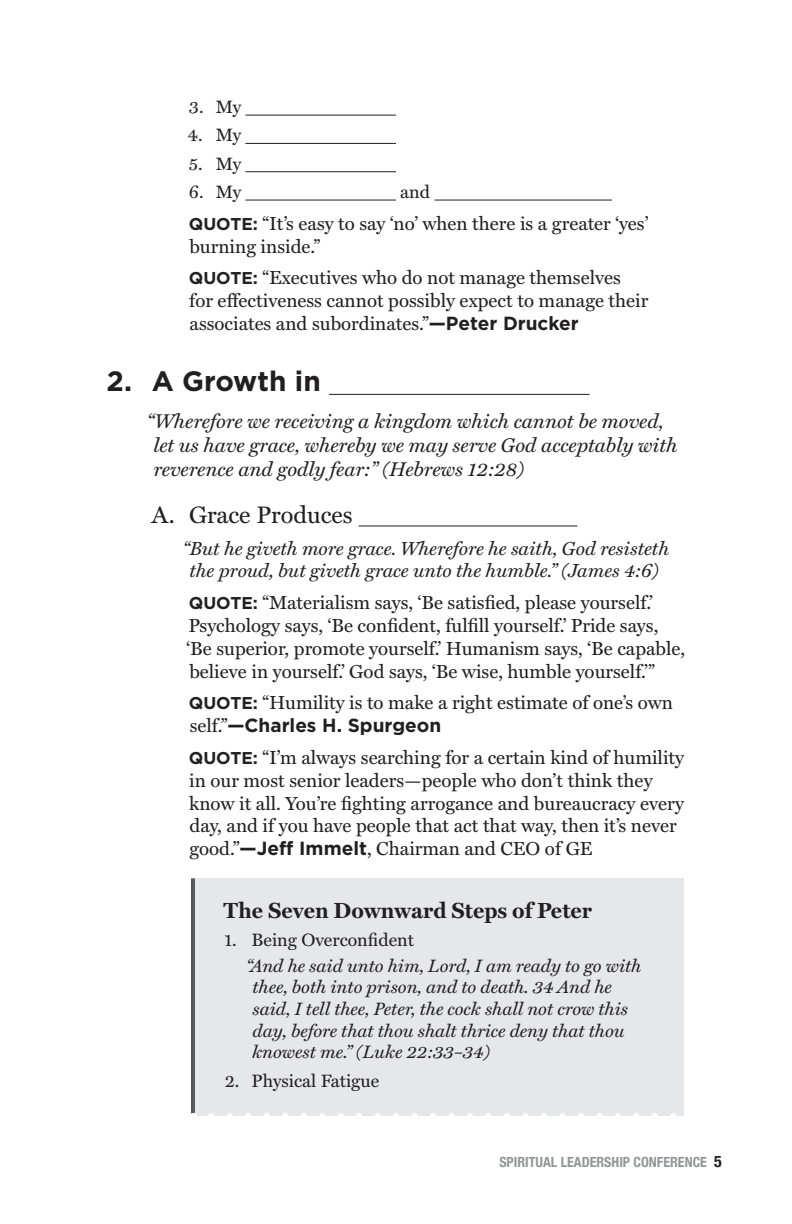
<style>
.page{position:relative;width:792px;height:1224px;background:#fff}
.page>*{position:absolute;margin:0;border:0;box-sizing:border-box;transform-origin:0 0}
.t1{font:700 28px "Gotham HTF";color:#231f20}
.t2{font:24px "Miller Text";color:#231f20}
.t3{font:700 22px "Miller Text";color:#231f20}
.t4{font:italic 20px/24px "Miller Text";color:#231f20}
.t5{font:19px/22.8px "Miller Text";color:#231f20}
.t6{font:italic 19px/22.8px "Miller Text";color:#231f20;text-align:center}
.t7{font:700 19px "Gotham HTF";color:#231f20}
.t8{font:italic 18px/21.6px "Miller Text";color:#231f20}
.t9{font:18px "Miller Text";color:#231f20}
.t10{font:700 condensed 14px "Helvetica Neue";color:#939598}
.s1{font-family:"Gotham HTF";font-weight:700;font-size:17.2px}
.s2{font-family:"Gotham HTF";font-weight:700}
.s3{font-family:"Miller Text";font-weight:400}
.s4{font-size:16px;color:#231f20}
</style>
<div class="page">
<div style="left:192px;top:878px;width:492px;height:238px;background:#e6e7e9"></div>
<hr style="left:191px;top:878px;width:4px;height:238px;background:#57585a">
<hr style="left:245px;top:115px;width:151px;height:1px;background:#231f20">
<hr style="left:245px;top:143px;width:151px;height:1px;background:#231f20">
<hr style="left:245px;top:171px;width:151px;height:1px;background:#231f20">
<hr style="left:245px;top:200px;width:151px;height:1px;background:#231f20">
<hr style="left:434px;top:200px;width:178px;height:1px;background:#231f20">
<hr style="left:329px;top:394px;width:261px;height:1px;background:#231f20">
<hr style="left:359px;top:526px;width:218px;height:1px;background:#231f20">
<svg style="left:211px;top:1113px;width:465px;height:3px"></svg>
<p class="t9" style="left:189px;top:96px;width:54px">3. My</p>
<p class="t9" style="left:188px;top:125px;width:55px">4. My</p>
<p class="t9" style="left:189px;top:153px;width:54px">5. My</p>
<p class="t9" style="left:189px;top:181px;width:54px">6. My</p>
<p class="t9" style="left:400px;top:181px;width:31px">and</p>
<p class="t5" style="left:189px;top:212px;width:461px"><span class="s1">QUOTE:</span> “It’s easy to say ‘no’ when there is a greater ‘yes’ burning inside.”</p>
<p class="t5" style="left:189px;top:266px;width:461px"><span class="s1">QUOTE:</span> “Executives who do not manage themselves for effectiveness cannot possibly expect to manage their associates and subordinates.”<span class="s2">—Peter Drucker</span></p>
<h1 class="t1" style="left:107px;top:365px;width:216px">2. A Growth in</h1>
<p class="t4" style="left:153px;top:409px;width:526px;text-indent:-7px">“Wherefore we receiving a kingdom which cannot be moved, let us have grace, whereby we may serve God acceptably with reverence and godly fear:” (Hebrews 12:28)</p>
<p class="t2" style="left:152px;top:500px;width:203px">A. Grace Produces</p>
<p class="t6" style="left:183px;top:537px;width:488px">“But he giveth more grace. Wherefore he saith, God resisteth the proud, but giveth grace unto the humble.” (James 4:6)</p>
<p class="t5" style="left:187px;top:591px;width:500px"><span class="s1">QUOTE:</span> “Materialism says, ‘Be satisfied, please yourself.’ Psychology says, ‘Be confident, fulfill yourself.’ Pride says, ‘Be superior, promote yourself.’ Humanism says, ‘Be capable, believe in yourself.’ God says, ‘Be wise, humble yourself.’”</p>
<p class="t5" style="left:189px;top:691px;width:486px"><span class="s1">QUOTE:</span> “Humility is to make a right estimate of one’s own</p>
<p class="t7" style="left:190px;top:714px;width:253px"><span class="s3">self.”</span>—Charles H. Spurgeon</p>
<p class="t5" style="left:189px;top:746px;width:497px"><span class="s1">QUOTE:</span> “I’m always searching for a certain kind of humility in our most senior leaders—people who don’t think they know it all. You’re fighting arrogance and bureaucracy every day, and if you have people that act that way, then it’s never good.”<span class="s2">—Jeff Immelt</span>, Chairman and CEO of GE</p>
<p class="t3" style="left:224px;top:897px;width:370px">The Seven Downward Steps of Peter</p>
<p class="t9" style="left:224px;top:929px;width:191px">1. Being Overconfident</p>
<p class="t8" style="left:252px;top:955px;width:391px;text-indent:-6px">“And he said unto him, Lord, I am ready to go with thee, both into prison, and to death. 34 And he said, I tell thee, Peter, the cock shall not crow this day, before that thou shalt thrice deny that thou knowest me.” (Luke 22:33–34)</p>
<p class="t9" style="left:225px;top:1070px;width:156px">2. Physical Fatigue</p>
<p class="t10" style="left:499px;top:1151px;width:224px">SPIRITUAL LEADERSHIP CONFERENCE <span class="s4">5</span></p>
</div>
